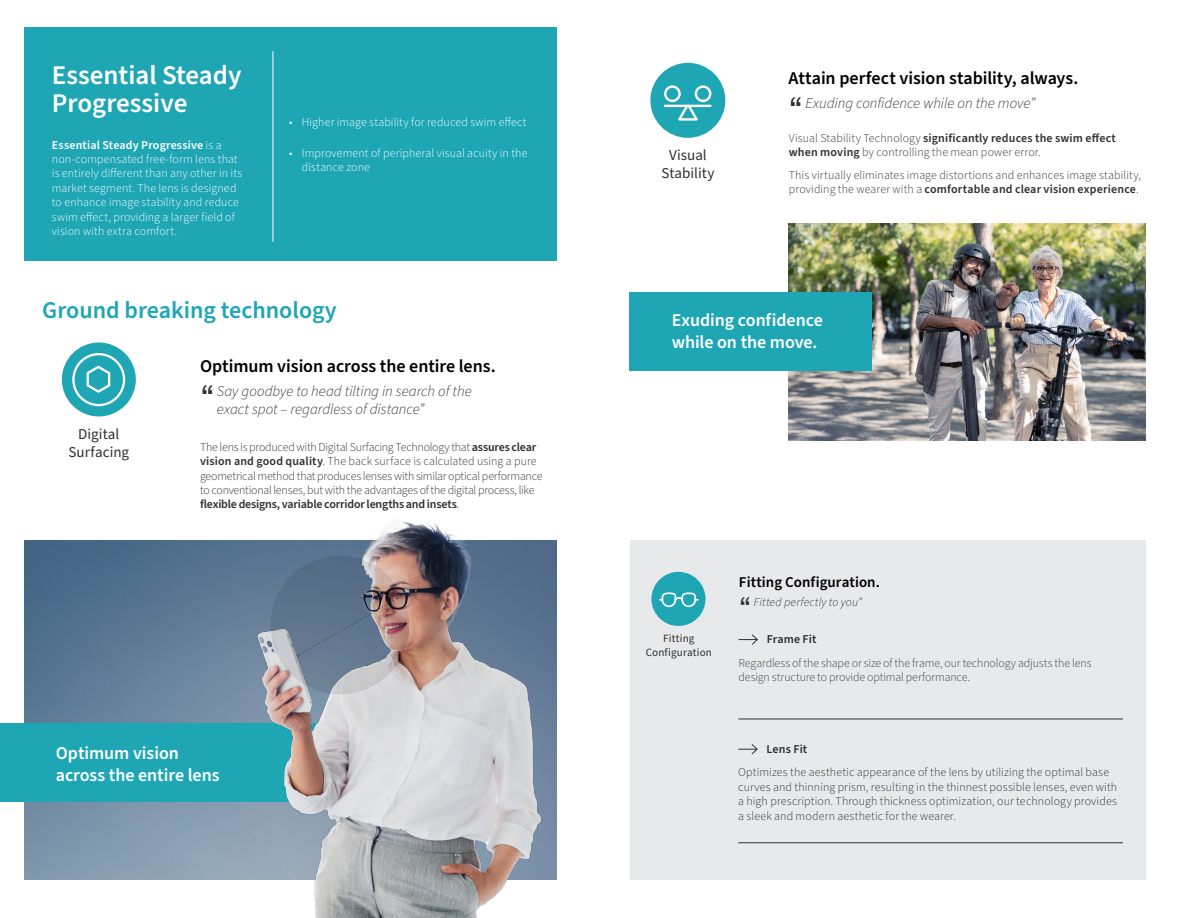
<style>
.page{position:relative;width:1188px;height:918px;background:#fff}
.page>*{position:absolute;margin:0;border:0;box-sizing:border-box;transform-origin:0 0}
.t1{font:29.4px "Thonburi";color:#312f30}
.t2{font:600 27px/28.5px "Source Sans Pro";color:#fff}
.t3{font:25.5px "Thonburi";color:#312f30}
.t4{font:600 24px "Source Sans Pro";color:#1ea6b5}
.t5{font:600 18px "Source Sans Pro";letter-spacing:-.005em;color:#010000}
.t6{font:600 18px/21.6px "Source Sans Pro";letter-spacing:-.005em;color:#fff}
.t7{font:15.15px/18.1px "Source Sans Pro";color:#312f30;text-align:center}
.t8{font:italic 300 15px/18px "Source Sans Pro";color:#312f30}
.t9{font:600 15px "Source Sans Pro";letter-spacing:.005em;color:#010000}
.t10{font:300 12px/14.4px "Source Sans Pro";letter-spacing:.005em;color:#312f30}
.t11{font:300 12px/14.4px "Source Sans Pro";letter-spacing:.01em;color:#fff}
.t12{font:300 12px/14.4px "Source Sans Pro";letter-spacing:-.02em;color:#312f30}
.t13{font:300 12px/14.4px "Source Sans Pro";letter-spacing:-.01em;color:#3e3e3f}
.t14{font:italic 300 12px "Source Sans Pro";letter-spacing:.01em;color:#312f30}
.t15{font:600 12px "Source Sans Pro";letter-spacing:.015em;color:#312f30}
.t16{font:11.1px/13.4px "Source Sans Pro";letter-spacing:.015em;color:#312f30;text-align:center}
.s1{font-weight:600}
</style>
<div class="page">
<img style="left:788px;top:223px;width:357px;height:217px">
<div style="left:630px;top:540px;width:515px;height:340px;background:#e8e9ea"></div>
<img style="left:24px;top:540px;width:532px;height:340px">
<div style="left:24px;top:27px;width:532px;height:234px;background:#1ea6b5"></div>
<hr style="left:273px;top:51px;width:1px;height:191px;background:#fff">
<div style="left:651px;top:572px;width:55px;height:54px;background:#1ea6b5;border-radius:50%"></div>
<svg style="left:738px;top:744px;width:20px;height:11px"></svg>
<hr style="left:738px;top:719px;width:385px;height:1px;background:#312f30">
<hr style="left:738px;top:843px;width:385px;height:1px;background:#312f30">
<svg style="left:659px;top:592px;width:40px;height:16px"></svg>
<div style="left:0;top:723px;width:357px;height:79px;background:#1ea6b5"></div>
<img style="left:236px;top:521px;width:307px;height:397px">
<svg style="left:271px;top:556px;width:138px;height:138px;background:#7e8897"></svg>
<svg style="left:298px;top:598px;width:100px;height:58px;background:#6e7889"></svg>
<div style="left:62px;top:342px;width:74px;height:74px;background:#1ea6b5;border-radius:50%"></div>
<svg style="left:72px;top:353px;width:53px;height:53px"></svg>
<div style="left:650px;top:63px;width:75px;height:75px;background:#1ea6b5;border-radius:50%"></div>
<hr style="left:664px;top:105px;width:48px;height:2px;background:#fff">
<svg style="left:664px;top:85px;width:47px;height:36px"></svg>
<div style="left:630px;top:293px;width:242px;height:78px;background:#1ea6b5"></div>
<svg style="left:739px;top:634px;width:19px;height:11px"></svg>
<p class="t2" style="left:52px;top:62px;width:191px">Essential Steady<br>Progressive</p>
<p class="t11" style="left:52px;top:138px;width:192px"><span class="s1">Essential Steady Progressive</span> is a non-compensated free-form lens that is entirely different than any other in its market segment. The lens is designed to enhance image stability and reduce swim effect, providing a larger field of vision with extra comfort.</p>
<p class="t11" style="left:289px;top:115px;width:239px">• Higher image stability for reduced swim effect</p>
<p class="t11" style="left:302px;top:146px;width:227px;text-indent:-13px">• Improvement of peripheral visual acuity in the distance zone</p>
<p class="t4" style="left:42px;top:294px;width:296px">Ground breaking technology</p>
<p class="t5" style="left:200px;top:354px;width:297px">Optimum vision across the entire lens.</p>
<p class="t7" style="left:69px;top:425px;width:62px">Digital<br>Surfacing</p>
<p class="t1" style="left:200px;top:381px;width:16px">“</p>
<p class="t8" style="left:217px;top:382px;width:256px">Say goodbye to head tilting in search of the exact spot – regardless of distance”</p>
<p class="t12" style="left:200px;top:440px;width:344px">The lens is produced with Digital Surfacing Technology that <span class="s1">assures clear vision and good quality</span>. The back surface is calculated using a pure geometrical method that produces lenses with similar optical performance to conventional lenses, but with the advantages of the digital process, like <span class="s1">flexible designs, variable corridor lengths and insets</span>.</p>
<p class="t6" style="left:56px;top:743px;width:165px">Optimum vision across the entire lens</p>
<p class="t7" style="left:661px;top:146px;width:55px">Visual<br>Stability</p>
<p class="t5" style="left:789px;top:66px;width:291px">Attain perfect vision stability, always.</p>
<p class="t1" style="left:789px;top:93px;width:16px">“</p>
<p class="t8" style="left:805px;top:94px;width:231px">Exuding confidence while on the move”</p>
<p class="t10" style="left:789px;top:131px;width:329px">Visual Stability Technology <span class="s1">significantly reduces the swim effect when moving</span> by controlling the mean power error.</p>
<p class="t10" style="left:789px;top:168px;width:354px">This virtually eliminates image distortions and enhances image stability, providing the wearer with a <span class="s1">comfortable and clear vision experience</span>.</p>
<p class="t6" style="left:672px;top:310px;width:153px">Exuding confidence while on the move.</p>
<p class="t16" style="left:646px;top:632px;width:68px">Fitting<br>Configuration</p>
<p class="t9" style="left:739px;top:572px;width:143px">Fitting Configuration.</p>
<p class="t3" style="left:739px;top:594px;width:14px">“</p>
<p class="t14" style="left:754px;top:594px;width:110px">Fitted perfectly to you”</p>
<p class="t15" style="left:767px;top:631px;width:51px">Frame Fit</p>
<p class="t13" style="left:739px;top:656px;width:354px">Regardless of the shape or size of the frame, our technology adjusts the lens design structure to provide optimal performance.</p>
<p class="t15" style="left:766px;top:741px;width:42px">Lens Fit</p>
<p class="t10" style="left:738px;top:766px;width:380px">Optimizes the aesthetic appearance of the lens by utilizing the optimal base curves and thinning prism, resulting in the thinnest possible lenses, even with a high prescription. Through thickness optimization, our technology provides a sleek and modern aesthetic for the wearer.</p>
</div>
